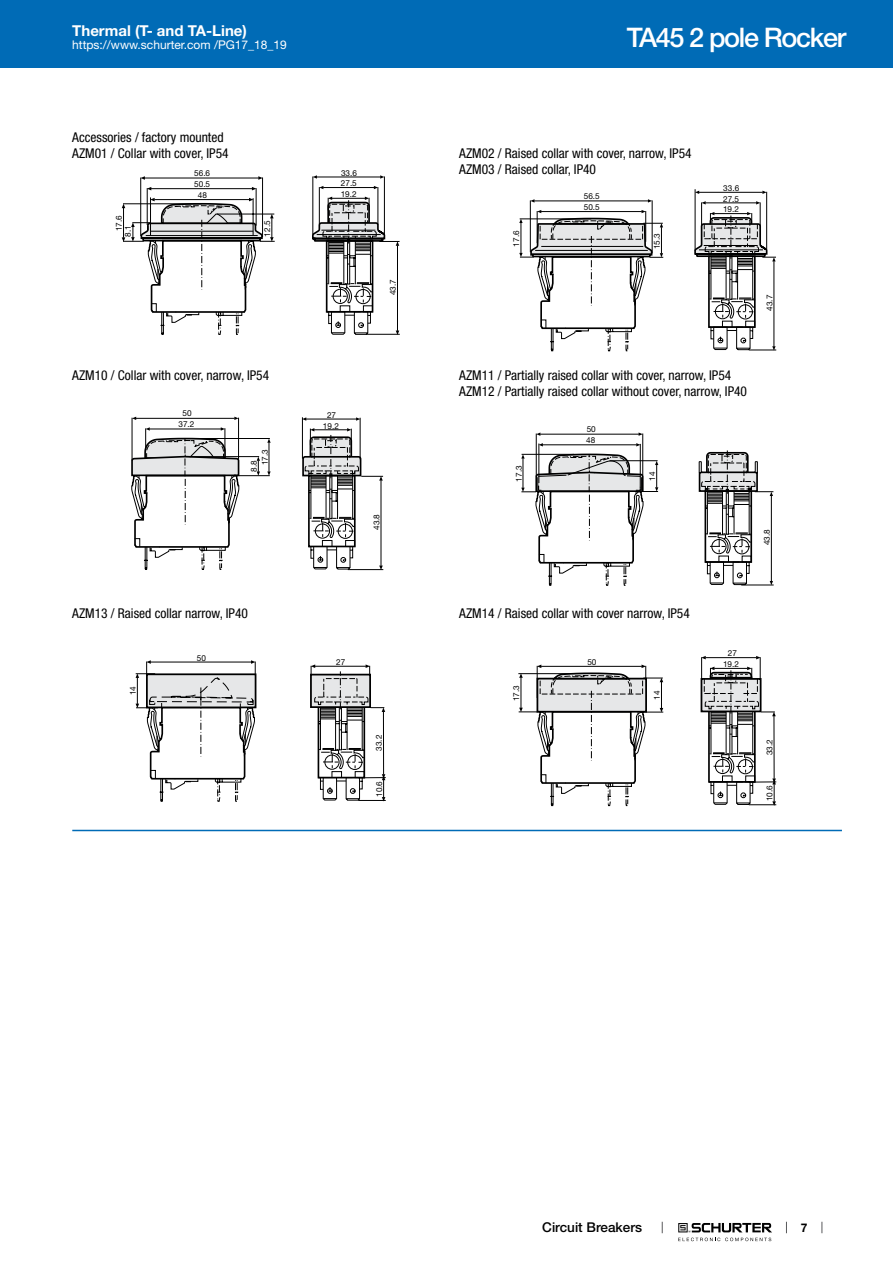
<style>
.page{position:relative;width:893px;height:1263px;background:#fff}
.page>*{position:absolute;margin:0;border:0;box-sizing:border-box;transform-origin:0 0}
.t1{font:500 27px "Helvetica Neue LT";letter-spacing:-.05em;color:#fff}
.t2{font:700 15px "Helvetica Neue LT";color:#fff}
.t3{font:condensed 13.5px/15.8px "Helvetica Neue LT";color:#000}
.t4{font:500 13.5px "Helvetica Neue LT";color:#000}
.t5{font:12px "Helvetica Neue LT";color:#fff}
.t6{font:700 12px "Helvetica Neue LT";color:#000}
.t7{font:8.25px/10.9px "Helvetica Neue LT";color:#000}
</style>
<div class="page">
<svg style="left:678px;top:1223px;width:94px;height:18px"></svg>
<div style="left:0;top:0;width:893px;height:68px;background:#006bb6"></div>
<svg style="left:121px;top:176px;width:154px;height:159px"></svg>
<hr style="left:319px;top:187px;width:1px;height:37px;background:#000">
<hr style="left:317px;top:177px;width:63px;height:1px;background:#000">
<hr style="left:384px;top:176px;width:1px;height:60px;background:#000">
<svg style="left:380px;top:175px;width:4px;height:4px"></svg>
<hr style="left:323px;top:187px;width:51px;height:1px;background:#000">
<hr style="left:313px;top:176px;width:1px;height:59px;background:#000">
<hr style="left:378px;top:187px;width:1px;height:38px;background:#000">
<svg style="left:312px;top:197px;width:88px;height:138px"></svg>
<hr style="left:366px;top:334px;width:34px;height:1px;background:#000">
<hr style="left:699px;top:192px;width:64px;height:1px;background:#000">
<hr style="left:766px;top:192px;width:1px;height:58px;background:#000">
<svg style="left:762px;top:191px;width:5px;height:3px"></svg>
<hr style="left:695px;top:189px;width:1px;height:62px;background:#000">
<svg style="left:694px;top:201px;width:82px;height:150px"></svg>
<hr style="left:302px;top:417px;width:1px;height:42px;background:#000">
<hr style="left:306px;top:419px;width:50px;height:1px;background:#000">
<svg style="left:302px;top:417px;width:4px;height:4px"></svg>
<svg style="left:356px;top:417px;width:4px;height:4px"></svg>
<hr style="left:360px;top:418px;width:1px;height:41px;background:#000">
<svg style="left:131px;top:416px;width:140px;height:154px"></svg>
<svg style="left:301px;top:428px;width:82px;height:142px"></svg>
<hr style="left:348px;top:569px;width:35px;height:1px;background:#000">
<svg style="left:698px;top:450px;width:75px;height:135px"></svg>
<hr style="left:741px;top:585px;width:33px;height:1px;background:#000">
<svg style="left:135px;top:660px;width:122px;height:142px"></svg>
<svg style="left:311px;top:664px;width:75px;height:137px"></svg>
<svg style="left:518px;top:199px;width:146px;height:607px"></svg>
<svg style="left:701px;top:656px;width:75px;height:150px"></svg>
<hr style="left:72px;top:830px;width:770px;height:1px;background:#006bb6">
<p class="t2" style="left:72px;top:21px;width:176px">Thermal (T- and TA-Line)</p>
<p class="t5" style="left:72px;top:38px;width:216px">https://www.schurter.com /PG17_18_19</p>
<h1 class="t1" style="left:627px;top:21px;width:221px">TA45 2 pole Rocker</h1>
<p class="t3" style="left:72px;top:130px;width:158px">Accessories / factory mounted<br>AZM01 / Collar with cover, IP54</p>
<p class="t7" style="left:194px;top:168px;width:17px">56.6<br>50.5</p>
<p class="t7" style="left:198px;top:190px;width:11px">48</p>
<p class="t7" style="left:341px;top:167px;width:17px">33.6</p>
<p class="t7" style="left:341px;top:189px;width:17px">19.2</p>
<p class="t7" style="left:341px;top:178px;width:17px">27.5</p>
<p class="t3" style="left:459px;top:145px;width:234px">AZM02 / Raised collar with cover, narrow, IP54<br>AZM03 / Raised collar, IP40</p>
<p class="t7" style="left:584px;top:191px;width:17px">56.5<br>50.5</p>
<p class="t7" style="left:723px;top:182px;width:17px">33.6</p>
<p class="t7" style="left:723px;top:204px;width:17px">19.2</p>
<p class="t7" style="left:723px;top:193px;width:17px">27.5</p>
<p class="t7" style="left:113px;top:231px;width:17px;rotate:-90deg">17.6</p>
<p class="t7" style="left:122px;top:237px;width:13px;rotate:-90deg">8.1</p>
<p class="t7" style="left:262px;top:237px;width:17px;rotate:-90deg">12.5</p>
<p class="t7" style="left:511px;top:246px;width:17px;rotate:-90deg">17.6</p>
<p class="t7" style="left:651px;top:249px;width:17px;rotate:-90deg">15.3</p>
<p class="t7" style="left:387px;top:295px;width:17px;rotate:-90deg">43.7</p>
<p class="t7" style="left:764px;top:311px;width:17px;rotate:-90deg">43.7</p>
<p class="t3" style="left:72px;top:368px;width:198px">AZM10 / Collar with cover, narrow, IP54</p>
<p class="t7" style="left:183px;top:408px;width:11px">50</p>
<p class="t7" style="left:178px;top:419px;width:17px">37.2</p>
<p class="t7" style="left:327px;top:409px;width:11px">27</p>
<p class="t7" style="left:323px;top:420px;width:17px">19.2</p>
<p class="t3" style="left:459px;top:368px;width:289px">AZM11 / Partially raised collar with cover, narrow, IP54<br>AZM12 / Partially raised collar without cover, narrow, IP40</p>
<p class="t7" style="left:586px;top:435px;width:11px">48</p>
<p class="t7" style="left:587px;top:424px;width:11px">50</p>
<p class="t7" style="left:259px;top:465px;width:17px;rotate:-90deg">17.3</p>
<p class="t7" style="left:248px;top:472px;width:13px;rotate:-90deg">8.8</p>
<p class="t7" style="left:513px;top:482px;width:17px;rotate:-90deg">17.3</p>
<p class="t7" style="left:646px;top:481px;width:11px;rotate:-90deg">14</p>
<p class="t7" style="left:371px;top:530px;width:17px;rotate:-90deg">43.8</p>
<p class="t7" style="left:761px;top:545px;width:17px;rotate:-90deg">43.8</p>
<p class="t3" style="left:72px;top:606px;width:177px">AZM13 / Raised collar narrow, IP40</p>
<p class="t3" style="left:459px;top:606px;width:232px">AZM14 / Raised collar with cover narrow, IP54</p>
<p class="t7" style="left:197px;top:652px;width:11px">50</p>
<p class="t7" style="left:336px;top:656px;width:11px">27</p>
<p class="t7" style="left:587px;top:656px;width:11px">50</p>
<p class="t7" style="left:728px;top:648px;width:11px">27</p>
<p class="t7" style="left:723px;top:659px;width:17px">19.2</p>
<p class="t7" style="left:127px;top:695px;width:11px;rotate:-90deg">14</p>
<p class="t7" style="left:511px;top:701px;width:17px;rotate:-90deg">17.3</p>
<p class="t7" style="left:651px;top:700px;width:11px;rotate:-90deg">14</p>
<p class="t7" style="left:373px;top:751px;width:17px;rotate:-90deg">33.2</p>
<p class="t7" style="left:374px;top:797px;width:17px;rotate:-90deg">10.6</p>
<p class="t7" style="left:764px;top:755px;width:17px;rotate:-90deg">33.2</p>
<p class="t7" style="left:764px;top:801px;width:17px;rotate:-90deg">10.6</p>
<p class="t4" style="left:542px;top:1219px;width:101px">Circuit Breakers</p>
<p class="t6" style="left:801px;top:1220px;width:8px">7</p>
</div>
